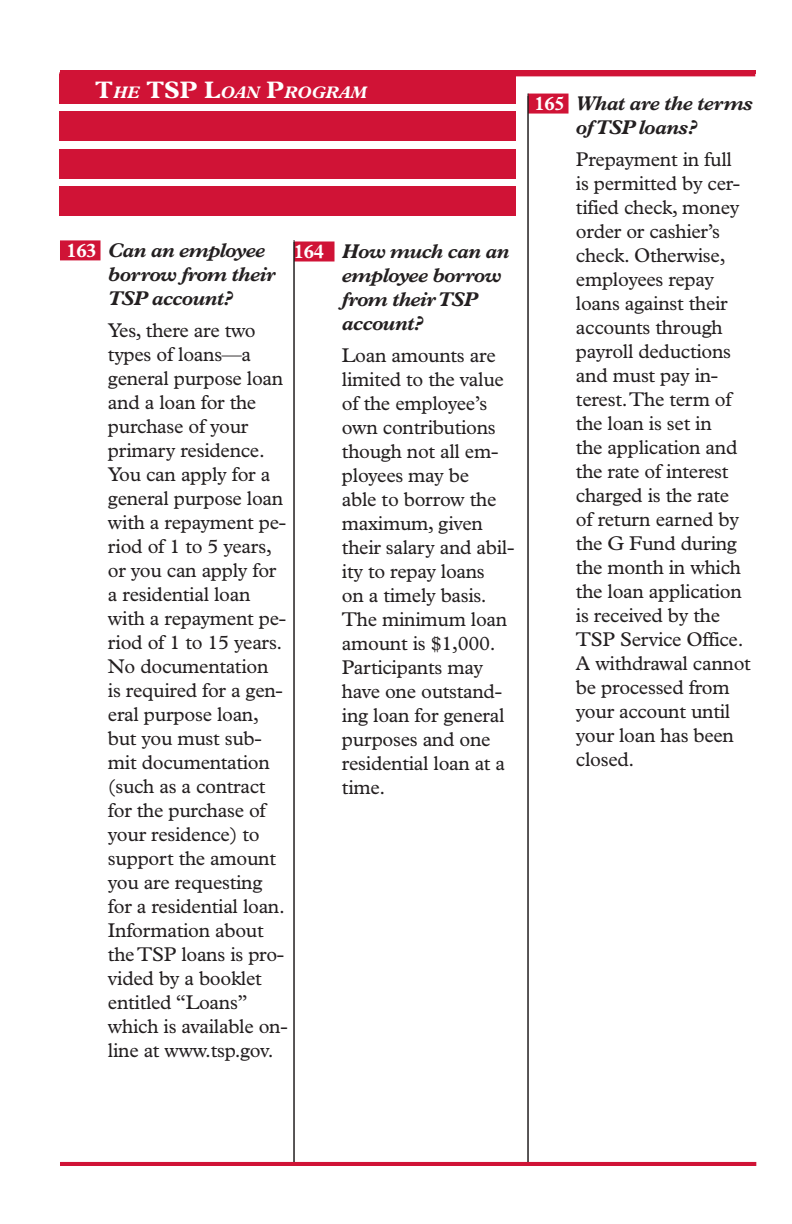
<style>
.page{position:relative;width:792px;height:1224px;background:#fff}
.page>*{position:absolute;margin:0;border:0;box-sizing:border-box;transform-origin:0 0}
.t1{font:20px/24px "Plantin Std";letter-spacing:-.015em;color:#231f20}
.t2{font:italic 700 20px/24px "Plantin MT Pro";letter-spacing:-.03em;color:#231f20}
.t3{font:italic 700 16.8px "Plantin MT Pro";color:#fff}
.s1{font-style:normal;font-size:24px}
.s2{font-style:normal;color:#fff}
</style>
<div class="page">
<div style="left:294px;top:242px;width:41px;height:20px;background:#d01336"></div>
<div style="left:528px;top:94px;width:41px;height:20px;background:#d01336"></div>
<div style="left:60px;top:240px;width:41px;height:20px;background:#d01336"></div>
<hr style="left:59px;top:72px;width:696px;height:4px;background:#d01336">
<div style="left:59px;top:74px;width:456px;height:30px;background:#d01336"></div>
<div style="left:59px;top:111px;width:456px;height:30px;background:#d01336"></div>
<div style="left:59px;top:149px;width:456px;height:30px;background:#d01336"></div>
<div style="left:59px;top:186px;width:456px;height:30px;background:#d01336"></div>
<hr style="left:294px;top:240px;width:1px;height:924px;background:#231f20">
<hr style="left:528px;top:96px;width:1px;height:1068px;background:#231f20">
<hr style="left:527px;top:94px;width:1px;height:1070px;background:#231f20">
<hr style="left:293px;top:242px;width:1px;height:922px;background:#231f20">
<hr style="left:60px;top:70px;width:696px;height:4px;background:#d01336">
<hr style="left:60px;top:1162px;width:696px;height:4px;background:#d01336">
<p class="t3" style="left:95px;top:82px;width:273px"><span class="s1">T</span>HE <span class="s1">TSP L</span>OAN <span class="s1">P</span>ROGRAM</p>
<p class="t2" style="left:108px;top:238px;width:169px;text-indent:-41px"><span class="s2">163</span> Can an employee borrow from their<br>TSP account?</p>
<p class="t1" style="left:108px;top:318px;width:181px">Yes, there are two types of loans—a general purpose loan and a loan for the purchase of your primary residence.<br>You can apply for a general purpose loan with a repayment pe&shy;riod of 1 to 5 years, or you can apply for a residential loan with a repayment pe&shy;riod of 1 to 15 years.<br>No documentation<br>is required for a gen&shy;eral purpose loan, but you must sub&shy;mit documentation (such as a contract for the purchase of your residence) to support the amount you are requesting for a residential loan.<br>Information about the TSP loans is pro&shy;vided by a booklet entitled “Loans” which is available on&shy;line at www.tsp.gov.</p>
<p class="t2" style="left:342px;top:239px;width:169px;text-indent:-48px"><span class="s2">164</span> How much can an employee borrow from their TSP account?</p>
<p class="t1" style="left:342px;top:343px;width:174px">Loan amounts are limited to the value of the employee’s own contributions though not all em&shy;ployees may be<br>able to borrow the maximum, given their salary and abil&shy;ity to repay loans<br>on a timely basis.<br>The minimum loan amount is $1,000.<br>Participants may have one outstand&shy;ing loan for general purposes and one residential loan at a time.</p>
<p class="t2" style="left:576px;top:91px;width:178px;text-indent:-41px"><span class="s2">165</span> What are the terms of TSP loans?</p>
<p class="t1" style="left:576px;top:147px;width:176px">Prepayment in full<br>is permitted by cer&shy;tified check, money order or cashier’s check. Otherwise, employees repay loans against their accounts through payroll deductions and must pay in&shy;terest. The term of the loan is set in<br>the application and the rate of interest charged is the rate of return earned by the G Fund during the month in which the loan application is received by the<br>TSP Service Office.<br>A withdrawal cannot be processed from your account until your loan has been closed.</p>
</div>
